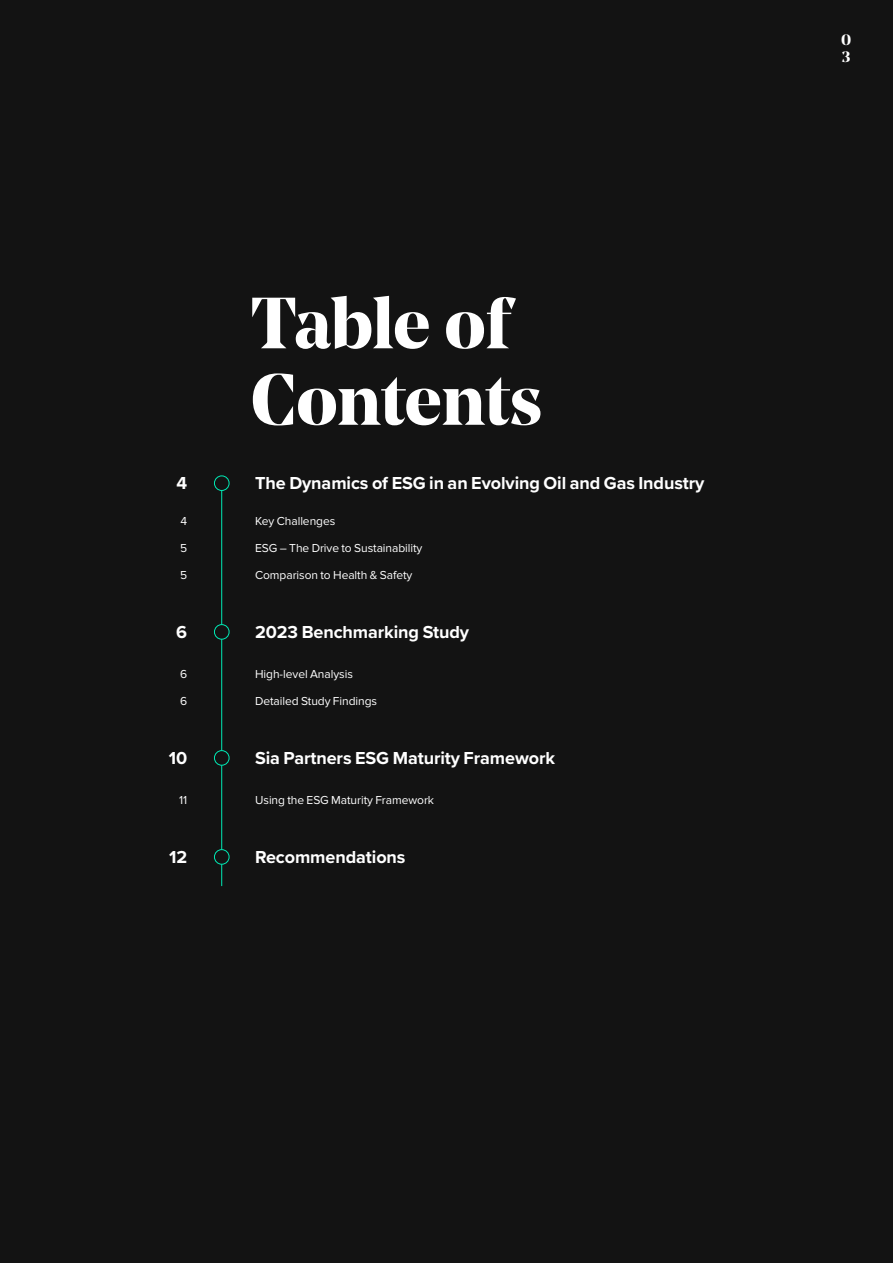
<style>
.page{position:relative;width:893px;height:1263px;background:#131313}
.page>*{position:absolute;margin:0;border:0;box-sizing:border-box;transform-origin:0 0}
.t1{font:700 72px/76.5px "Noe Display";letter-spacing:-.005em;color:#fff}
.t2{font:700 18px "Proxima Nova";letter-spacing:-.005em;color:#fff}
.t3{font:700 15px/17.1px "Noe Display";color:#fff}
.t4{font:12px "Proxima Nova";letter-spacing:-.005em;color:#fff}
.s1{font-size:61.5px;color:#131313}
</style>
<div class="page">
<hr style="left:221px;top:481px;width:1px;height:405px;background:#00e9b4">
<h1 class="t1" style="left:251px;top:284px;width:293px">Table of<br>Contents</h1>
<h2 class="t2" style="left:176px;top:469px;width:12px">4</h2>
<h2 class="t2" style="left:211px;top:469px;width:495px"><span class="s1">•</span> The Dynamics of ESG in an Evolving Oil and Gas Industry</h2>
<p class="t4" style="left:180px;top:514px;width:8px">4</p>
<p class="t4" style="left:255px;top:514px;width:82px">Key Challenges</p>
<p class="t4" style="left:180px;top:541px;width:9px">5</p>
<p class="t4" style="left:255px;top:541px;width:169px">ESG – The Drive to Sustainability</p>
<p class="t4" style="left:180px;top:568px;width:9px">5</p>
<p class="t4" style="left:255px;top:568px;width:159px">Comparison to Health &amp; Safety</p>
<h2 class="t2" style="left:176px;top:618px;width:12px">6</h2>
<h2 class="t2" style="left:211px;top:618px;width:260px"><span class="s1">•</span> 2023 Benchmarking Study</h2>
<p class="t4" style="left:180px;top:667px;width:9px">6</p>
<p class="t4" style="left:255px;top:667px;width:99px">High-level Analysis</p>
<p class="t4" style="left:180px;top:694px;width:9px">6</p>
<p class="t4" style="left:255px;top:694px;width:124px">Detailed Study Findings</p>
<h2 class="t2" style="left:169px;top:744px;width:20px">10</h2>
<h2 class="t2" style="left:211px;top:744px;width:346px"><span class="s1">•</span> Sia Partners ESG Maturity Framework</h2>
<p class="t4" style="left:179px;top:793px;width:10px">11</p>
<p class="t4" style="left:255px;top:793px;width:180px">Using the ESG Maturity Framework</p>
<h2 class="t2" style="left:169px;top:843px;width:20px">12</h2>
<h2 class="t2" style="left:211px;top:843px;width:196px"><span class="s1">•</span> Recommendations</h2>
<p class="t3" style="left:841px;top:31px;width:12px">0<br>0</p>
</div>
